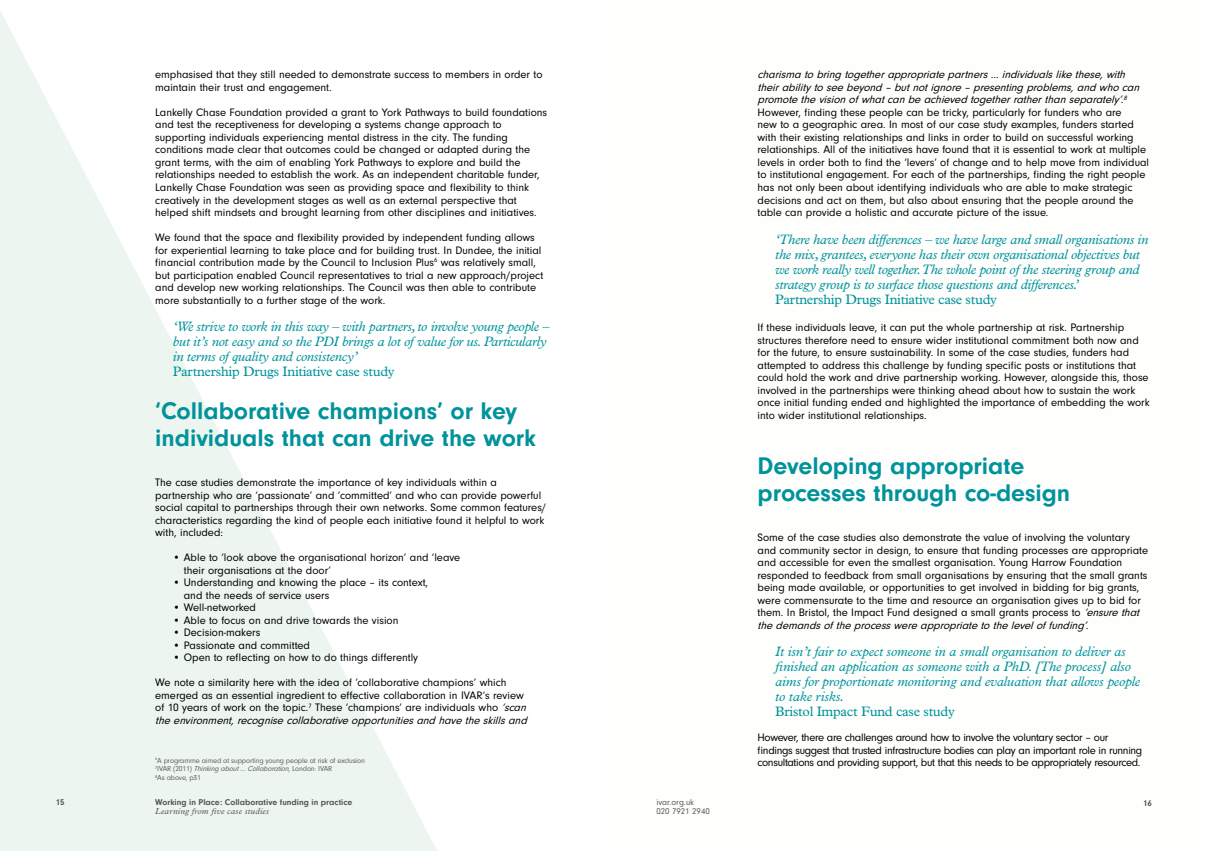
<style>
.page{position:relative;width:1205px;height:851px;background:#fff}
.page>*{position:absolute;margin:0;border:0;box-sizing:border-box;transform-origin:0 0}
.t1{font:700 25px/27.5px "Neuzeit Gro";color:#00939b}
.t2{font:italic 13.75px/15px "Plantin";letter-spacing:-.02em;color:#00939b}
.t3{font:13.75px "Plantin";letter-spacing:-.02em;color:#00939b}
.t4{font:11.25px/12.5px "Neuzeit Gro";color:#000}
.t5{font:11.25px/12.5px "Neuzeit Gro";letter-spacing:-.03em;color:#000}
.t6{font:700 8.75px "Neuzeit Gro";color:#575756}
.t7{font:italic 8.75px "Plantin";letter-spacing:.02em;color:#575756}
.t8{font:8.75px/8.8px "Neuzeit Gro";color:#575756}
.t9{font:7.5px/8.8px "Neuzeit Gro";letter-spacing:-.02em;color:#646363}
.s1{font-style:italic}
</style>
<div class="page">
<svg style="left:0;top:11px;width:436px;height:839px;fill:#ecf5ef"></svg>
<p class="t4" style="left:155px;top:69px;width:389px">emphasised that they still needed to demonstrate success to members in order to maintain their trust and engagement.</p>
<p class="t4" style="left:155px;top:106px;width:393px">Lankelly Chase Foundation provided a grant to York Pathways to build foundations and test the receptiveness for developing a systems change approach to supporting individuals experiencing mental distress in the city. The funding conditions made clear that outcomes could be changed or adapted during the grant terms, with the aim of enabling York Pathways to explore and build the relationships needed to establish the work. As an independent charitable funder, Lankelly Chase Foundation was seen as providing space and flexibility to think creatively in the development stages as well as an external perspective that helped shift mindsets and brought learning from other disciplines and initiatives.</p>
<p class="t4" style="left:155px;top:231px;width:390px">We found that the space and flexibility provided by independent funding allows for experiential learning to take place and for building trust. In Dundee, the initial financial contribution made by the Council to Inclusion Plus<sup>6</sup> was relatively small, but participation enabled Council representatives to trial a new approach/project and develop new working relationships. The Council was then able to contribute more substantially to a further stage of the work.</p>
<p class="t2" style="left:173px;top:319px;width:378px">‘We strive to work in this way – with partners, to involve young people – but it’s not easy and so the PDI brings a lot of value for us. Particularly in terms of quality and consistency’</p>
<p class="t3" style="left:173px;top:363px;width:223px">Partnership Drugs Initiative case study</p>
<h1 class="t1" style="left:155px;top:397px;width:382px">‘Collaborative champions’ or key individuals that can drive the work</h1>
<p class="t4" style="left:155px;top:476px;width:393px">The case studies demonstrate the importance of key individuals within a partnership who are ‘passionate’ and ‘committed’ and who can provide powerful social capital to partnerships through their own networks. Some common features/ characteristics regarding the kind of people each initiative found it helpful to work with, included:</p>
<p class="t4" style="left:184px;top:551px;width:278px;text-indent:-11px">• Able to ‘look above the organisational horizon’ and ‘leave their organisations at the door’</p>
<p class="t4" style="left:184px;top:576px;width:246px;text-indent:-11px">• Understanding and knowing the place – its context, and the needs of service users</p>
<p class="t4" style="left:173px;top:601px;width:85px">• Well-networked</p>
<p class="t4" style="left:173px;top:614px;width:227px">• Able to focus on and drive towards the vision</p>
<p class="t4" style="left:173px;top:626px;width:89px">• Decision-makers</p>
<p class="t4" style="left:173px;top:639px;width:139px">• Passionate and committed</p>
<p class="t4" style="left:173px;top:651px;width:247px">• Open to reflecting on how to do things differently</p>
<p class="t4" style="left:155px;top:676px;width:376px">We note a similarity here with the idea of ‘collaborative champions’ which emerged as an essential ingredient to effective collaboration in IVAR’s review of 10 years of work on the topic.<sup>7</sup> These ‘champions’ are individuals who <span class="s1">‘scan theenvironment,recognisecollaborativeopportunitiesand havetheskillsand</span></p>
<p class="t9" style="left:155px;top:755px;width:211px"><sup>6</sup>A programme aimed at supporting young people at risk of exclusion<br><sup>7</sup> I VA R ( 2 0 1 1 ) <span class="s1">Thinkingabout… Collaboration</span>, L o n d o n : I VA R<br><sup>8</sup>As above, p31</p>
<p class="t4" style="left:757px;top:69px;width:393px"><span class="s1">charisma tobring togetherappropriatepartners… individualslikethese,with theirabilitytoseebeyond –butnotignore–presenting problems,and whocan promotethevisionofwhatcanbeachieved togetherratherthanseparately’.</span><sup>8<br></sup>However, finding these people can be tricky, particularly for funders who are<br>new to a geographic area. In most of our case study examples, funders started with their existing relationships and links in order to build on successful working relationships. All of the initiatives have found that it is essential to work at multiple levels in order both to find the ‘levers’ of change and to help move from individual to institutional engagement. For each of the partnerships, finding the right people has not only been about identifying individuals who are able to make strategic decisions and act on them, but also about ensuring that the people around the table can provide a holistic and accurate picture of the issue.</p>
<p class="t2" style="left:775px;top:231px;width:375px">‘There have been differences – we have large and small organisations in the mix, grantees, everyone has their own organisational objectives but we work really well together.The whole point of the steering group and strategy group is to surface those questions and differences.’</p>
<p class="t3" style="left:775px;top:291px;width:223px">Partnership Drugs Initiative case study</p>
<p class="t4" style="left:757px;top:321px;width:394px">If these individuals leave, it can put the whole partnership at risk. Partnership structures therefore need to ensure wider institutional commitment both now and for the future, to ensure sustainability. In some of the case studies, funders had attempted to address this challenge by funding specific posts or institutions that could hold the work and drive partnership working. However, alongside this, those involved in the partnerships were thinking ahead about how to sustain the work once initial funding ended and highlighted the importance of embedding the work into wider institutional relationships.</p>
<h1 class="t1" style="left:757px;top:452px;width:314px">Developing appropriate processes through co-design</h1>
<p class="t4" style="left:757px;top:531px;width:392px">Some of the case studies also demonstrate the value of involving the voluntary and community sector in design, to ensure that funding processes are appropriate and accessible for even the smallest organisation. Young Harrow Foundation responded to feedback from small organisations by ensuring that the small grants being made available, or opportunities to get involved in bidding for big grants, were commensurate to the time and resource an organisation gives up to bid for them. In Bristol, the Impact Fund designed a small grants process to <span class="s1">‘ensurethat thedemandsoftheprocesswereappropriatetotheleveloffunding’.</span></p>
<p class="t2" style="left:775px;top:644px;width:366px">It isn’t fair to expect someone in a small organisation to deliver as finished an application as someone with a PhD. [The process] also aims for proportionate monitoring and evaluation that allows people to take risks.</p>
<p class="t3" style="left:775px;top:703px;width:181px">Bristol Impact Fund case study</p>
<p class="t5" style="left:757px;top:731px;width:386px">However, there are challenges around how to involve the voluntary sector – our findings suggest that trusted infrastructure bodies can play an important role in running consultations and providing support, but that this needs to be appropriately resourced.</p>
<p class="t6" style="left:56px;top:797px;width:10px">15</p>
<p class="t6" style="left:1143px;top:798px;width:10px">16</p>
<p class="t6" style="left:155px;top:797px;width:199px">Working in Place: Collaborative funding in practice</p>
<p class="t7" style="left:155px;top:805px;width:115px">Learning from five case studies</p>
<p class="t8" style="left:656px;top:797px;width:55px">ivar.org.uk<br>020 7921 2940</p>
</div>
